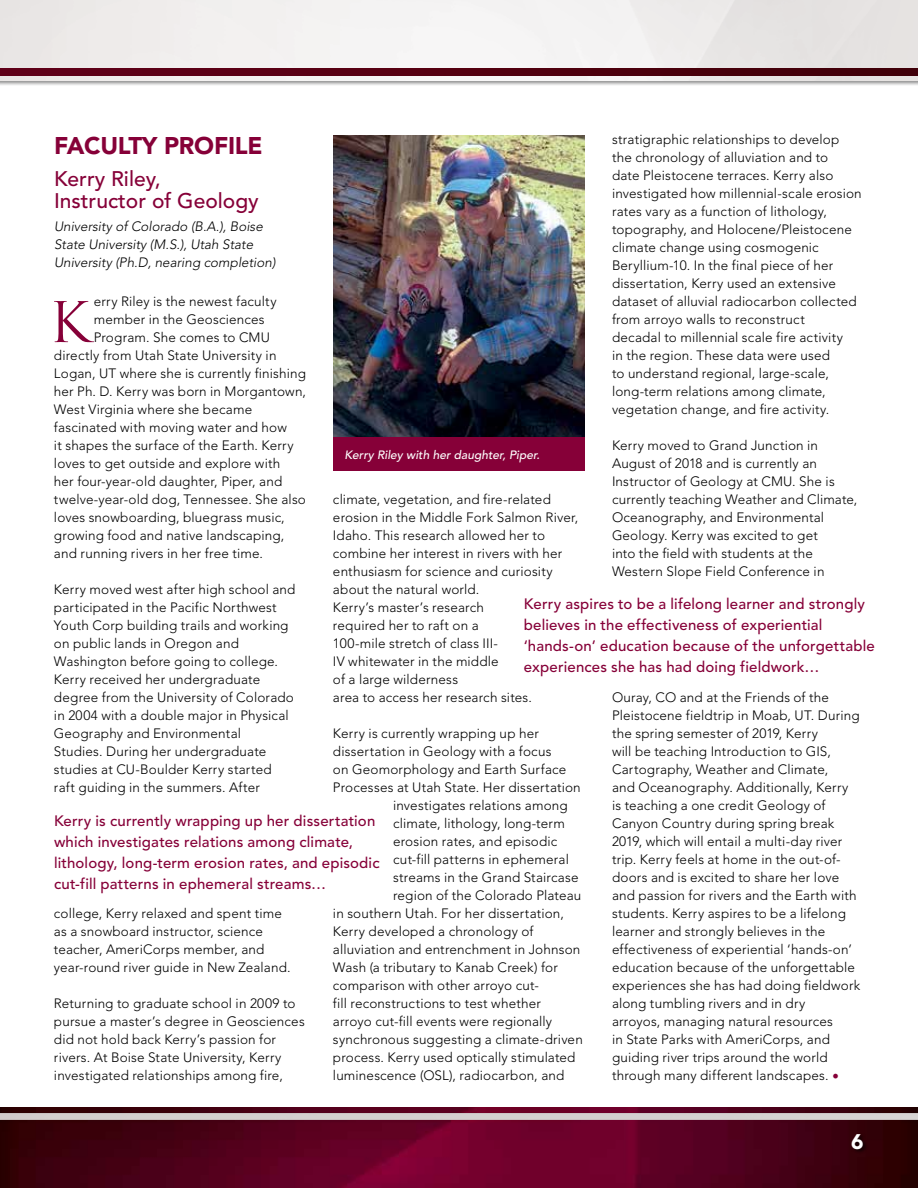
<style>
.page{position:relative;width:918px;height:1188px;background:#fff}
.page>*{position:absolute;margin:0;border:0;box-sizing:border-box;transform-origin:0 0}
.t1{font:54.45px "Trajan Pro 3";color:#860038}
.t2{font:900 24px "Avenir";letter-spacing:-.01em;color:#860038}
.t3{font:500 21px/22.5px "Avenir";color:#860038}
.t4{font:900 21px "Avenir";color:#fff}
.t5{font:500 15px/21px "Avenir";letter-spacing:.01em;color:#860038}
.t6{font:300 13.5px/18px "Avenir";letter-spacing:.01em;color:#000}
.t7{font:italic 300 13.5px/18px "Avenir";color:#000}
.t8{font:italic 500 12px "Avenir";color:#fff}
.s1{font-family:"Minion Pro";font-weight:400;font-size:18px;color:#860038}
</style>
<div class="page">
<div style="left:0;top:0;width:918px;height:87px;background:#000;opacity:.45"></div>
<img style="left:0;top:0;width:918px;height:81px">
<img style="left:0;top:1107px;width:918px;height:81px">
<img style="left:0;top:1113px;width:918px;height:7px">
<img style="left:0;top:69px;width:918px;height:6px">
<div style="left:851px;top:1133px;width:18px;height:21px;background:#000;opacity:.75"></div>
<img style="left:333px;top:135px;width:252px;height:302px">
<div style="left:333px;top:437px;width:252px;height:34px;background:#860038"></div>
<p class="t6" style="left:612px;top:130px;width:251px">stratigraphic relationships to develop the chronology of alluviation and to<br>date Pleistocene terraces. Kerry also investigated how millennial-scale erosion rates vary as a function of lithology, topography, and Holocene/Pleistocene climate change using cosmogenic Beryllium-10. In the final piece of her dissertation, Kerry used an extensive dataset of alluvial radiocarbon collected from arroyo walls to reconstruct<br>decadal to millennial scale fire activity<br>in the region. These data were used<br>to understand regional, large-scale, long-term relations among climate, vegetation change, and fire activity.</p>
<p class="t6" style="left:612px;top:436px;width:247px">Kerry moved to Grand Junction in August of 2018 and is currently an Instructor of Geology at CMU. She is currently teaching Weather and Climate, Oceanography, and Environmental Geology. Kerry was excited to get<br>into the field with students at the Western Slope Field Conference in</p>
<h2 class="t2" style="left:54px;top:131px;width:210px">FACULTY PROFILE</h2>
<h3 class="t3" style="left:54px;top:168px;width:206px">Kerry Riley,<br>Instructor of Geology</h3>
<p class="t7" style="left:54px;top:217px;width:223px">University of Colorado (B.A.), Boise<br>State University (M.S.), Utah State<br>University (Ph.D, nearing completion)</p>
<h1 class="t1" style="left:49px;top:285px;width:44px">K</h1>
<p class="t6" style="left:94px;top:292px;width:184px">erry Riley is the newest faculty</p>
<p class="t6" style="left:94px;top:310px;width:173px">member in the Geosciences</p>
<p class="t6" style="left:94px;top:328px;width:178px">Program. She comes to CMU</p>
<p class="t6" style="left:54px;top:346px;width:224px">directly from Utah State University in</p>
<p class="t6" style="left:54px;top:364px;width:254px">Logan, UT where she is currently finishing</p>
<p class="t6" style="left:54px;top:382px;width:254px">her Ph. D. Kerry was born in Morgantown,</p>
<p class="t6" style="left:54px;top:400px;width:200px">West Virginia where she became</p>
<p class="t6" style="left:54px;top:418px;width:234px">fascinated with moving water and how</p>
<p class="t6" style="left:54px;top:436px;width:241px">it shapes the surface of the Earth. Kerry</p>
<p class="t6" style="left:54px;top:454px;width:228px">loves to get outside and explore with</p>
<p class="t6" style="left:54px;top:472px;width:230px">her four-year-old daughter, Piper, and</p>
<p class="t6" style="left:54px;top:490px;width:253px">twelve-year-old dog, Tennessee. She also</p>
<p class="t6" style="left:54px;top:508px;width:232px">loves snowboarding, bluegrass music,</p>
<p class="t6" style="left:54px;top:526px;width:232px">growing food and native landscaping,</p>
<p class="t6" style="left:54px;top:544px;width:211px">and running rivers in her free time.</p>
<p class="t6" style="left:54px;top:580px;width:243px">Kerry moved west after high school and participated in the Pacific Northwest Youth Corp building trails and working on public lands in Oregon and Washington before going to college.<br>Kerry received her undergraduate degree from the University of Colorado in 2004 with a double major in Physical Geography and Environmental<br>Studies. During her undergraduate studies at CU-Boulder Kerry started raft guiding in the summers. After</p>
<p class="t8" style="left:345px;top:448px;width:197px">Kerry Riley with her daughter, Piper.</p>
<p class="t6" style="left:333px;top:490px;width:247px">climate, vegetation, and fire-related erosion in the Middle Fork Salmon River,<br>Idaho. This research allowed her to combine her interest in rivers with her enthusiasm for science and curiosity about the natural world.<br>Kerry’s master’s research<br>required her to raft on a<br>100-mile stretch of class III-<br>IV whitewater in the middle<br>of a large wilderness<br>area to access her research sites.</p>
<p class="t6" style="left:333px;top:724px;width:207px">Kerry is currently wrapping up her</p>
<p class="t6" style="left:333px;top:742px;width:220px">dissertation in Geology with a focus</p>
<p class="t6" style="left:333px;top:760px;width:235px">on Geomorphology and Earth Surface</p>
<p class="t6" style="left:333px;top:778px;width:249px">Processes at Utah State. Her dissertation</p>
<p class="t6" style="left:393px;top:796px;width:176px">investigates relations among</p>
<p class="t6" style="left:393px;top:814px;width:173px">climate, lithology, long-term</p>
<p class="t6" style="left:393px;top:832px;width:166px">erosion rates, and episodic</p>
<p class="t6" style="left:393px;top:850px;width:177px">cut-fill patterns in ephemeral</p>
<p class="t6" style="left:393px;top:868px;width:187px">streams in the Grand Staircase</p>
<p class="t6" style="left:393px;top:886px;width:190px">region of the Colorado Plateau</p>
<p class="t6" style="left:333px;top:904px;width:232px">in southern Utah. For her dissertation,</p>
<p class="t6" style="left:333px;top:922px;width:202px">Kerry developed a chronology of</p>
<p class="t6" style="left:333px;top:940px;width:249px">alluviation and entrenchment in Johnson</p>
<p class="t6" style="left:333px;top:958px;width:226px">Wash (a tributary to Kanab Creek) for</p>
<p class="t6" style="left:333px;top:976px;width:208px">comparison with other arroyo cut-</p>
<p class="t6" style="left:333px;top:994px;width:209px">fill reconstructions to test whether</p>
<p class="t6" style="left:333px;top:1012px;width:221px">arroyo cut-fill events were regionally</p>
<p class="t6" style="left:333px;top:1030px;width:251px">synchronous suggesting a climate-driven</p>
<p class="t6" style="left:333px;top:1048px;width:244px">process. Kerry used optically stimulated</p>
<p class="t6" style="left:333px;top:1066px;width:233px">luminescence (OSL), radiocarbon, and</p>
<p class="t5" style="left:524px;top:594px;width:352px">Kerry aspires to be a lifelong learner and strongly believes in the effectiveness of experiential ‘hands-on’ education because of the unforgettable experiences she has had doing fieldwork…</p>
<p class="t6" style="left:612px;top:688px;width:250px">Ouray, CO and at the Friends of the Pleistocene fieldtrip in Moab, UT. During the spring semester of 2019, Kerry<br>will be teaching Introduction to GIS, Cartography, Weather and Climate,<br>and Oceanography. Additionally, Kerry is teaching a one credit Geology of Canyon Country during spring break 2019, which will entail a multi-day river trip. Kerry feels at home in the out-of&shy;doors and is excited to share her love and passion for rivers and the Earth with students. Kerry aspires to be a lifelong learner and strongly believes in the effectiveness of experiential ‘hands-on’ education because of the unforgettable experiences she has had doing fieldwork along tumbling rivers and in dry<br>arroyos, managing natural resources<br>in State Parks with AmeriCorps, and guiding river trips around the world through many different landscapes. <span class="s1">•</span></p>
<p class="t5" style="left:54px;top:810px;width:327px">Kerry is currently wrapping up her dissertation which investigates relations among climate, lithology, long-term erosion rates, and episodic cut-fill patterns in ephemeral streams…</p>
<p class="t6" style="left:54px;top:904px;width:238px">college, Kerry relaxed and spent time as a snowboard instructor, science teacher, AmeriCorps member, and year-round river guide in New Zealand.</p>
<p class="t6" style="left:54px;top:994px;width:252px">Returning to graduate school in 2009 to pursue a master’s degree in Geosciences did not hold back Kerry’s passion for rivers. At Boise State University, Kerry investigated relationships among fire,</p>
<h3 class="t4" style="left:851px;top:1129px;width:14px">6</h3>
</div>
